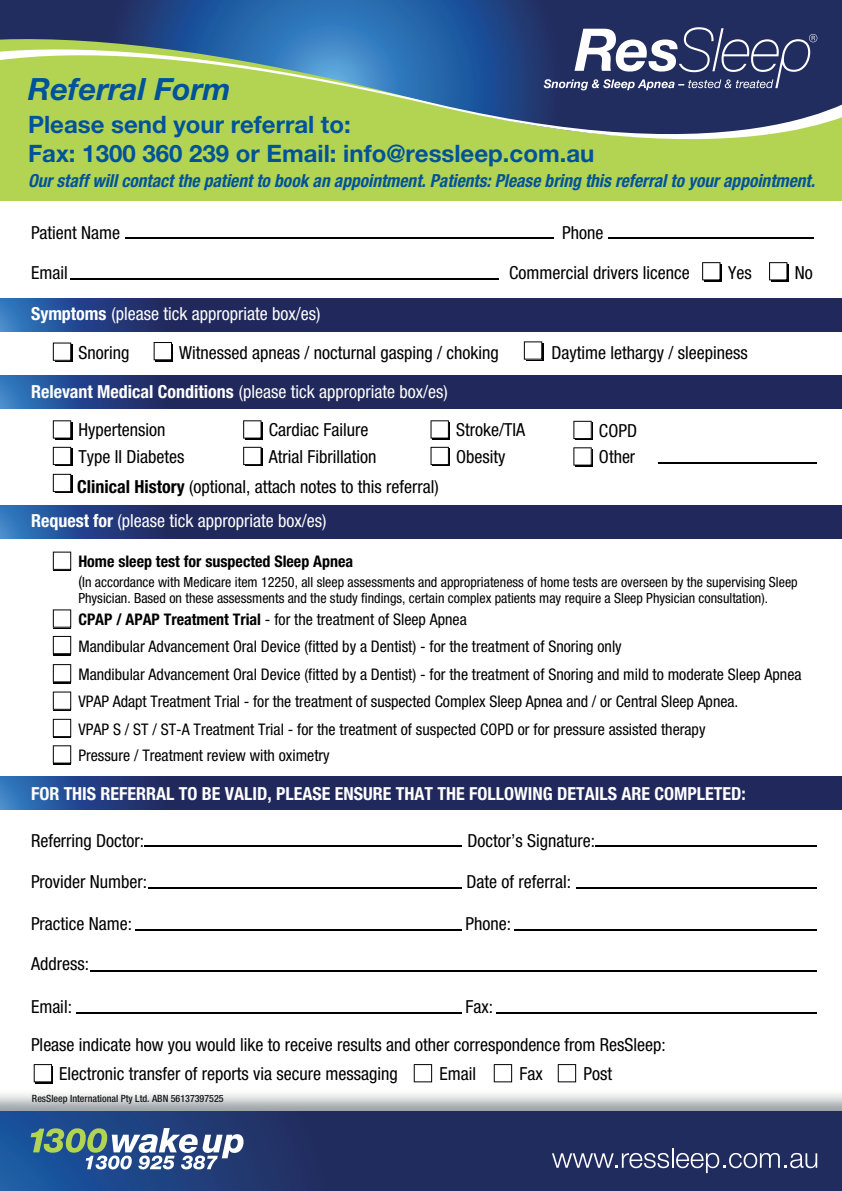
<style>
.page{position:relative;width:842px;height:1191px;background:#fff}
.page>*{position:absolute;margin:0;border:0;box-sizing:border-box;transform-origin:0 0}
.t1{font:italic 700 30.6px "Helvetica Neue";color:#00539b}
.t2{font:700 24px/28.8px "Helvetica Neue";color:#00539b}
.t3{font:condensed 18px/26.6px "Helvetica Neue";color:#000}
.t4{font:condensed 18px "Helvetica Neue";color:#fff}
.t5{font:italic 700 condensed 18px "Helvetica Neue";color:#00539b}
.t6{font:700 condensed 18px "Helvetica Neue";color:#fff}
.t7{font:condensed 16px/27.2px "Helvetica Neue";color:#000}
.t8{font:700 condensed 16px "Helvetica Neue";color:#000}
.t9{font:condensed 14px/16.8px "Helvetica Neue";color:#000}
.t10{font:500 condensed 10px "Helvetica Neue";color:#19181d}
.s1{font-weight:700}
.s2{font-size:16px}
</style>
<div class="page">
<div style="left:0;top:0;width:842px;height:201px;background:#b3d452"></div>
<svg style="left:0;top:1111px;width:842px;height:80px;background:#203268"></svg>
<svg style="left:552px;top:1147px;width:265px;height:26px;background:#475079"></svg>
<svg style="left:31px;top:1128px;width:213px;height:41px"></svg>
<svg style="left:0;top:0;width:842px;height:16px;background:#21417c"></svg>
<svg style="left:0;top:16px;width:842px;height:124px"></svg>
<div style="left:704px;top:264px;width:17px;height:17px;background:#000"></div>
<svg style="left:702px;top:262px;width:18px;height:18px"></svg>
<div style="left:771px;top:264px;width:17px;height:17px;background:#000"></div>
<svg style="left:769px;top:262px;width:18px;height:18px"></svg>
<div style="left:55px;top:344px;width:17px;height:18px;background:#000"></div>
<svg style="left:53px;top:342px;width:18px;height:19px"></svg>
<div style="left:55px;top:422px;width:17px;height:17px;background:#000"></div>
<svg style="left:53px;top:420px;width:18px;height:18px"></svg>
<div style="left:55px;top:476px;width:17px;height:17px;background:#000"></div>
<svg style="left:53px;top:474px;width:18px;height:18px"></svg>
<div style="left:55px;top:449px;width:17px;height:17px;background:#000"></div>
<svg style="left:53px;top:447px;width:18px;height:18px"></svg>
<div style="left:245px;top:422px;width:18px;height:17px;background:#000"></div>
<svg style="left:243px;top:420px;width:19px;height:18px"></svg>
<div style="left:245px;top:449px;width:18px;height:17px;background:#000"></div>
<svg style="left:243px;top:447px;width:19px;height:18px"></svg>
<div style="left:53px;top:553px;width:17px;height:18px;background:#000"></div>
<svg style="left:53px;top:551px;width:18px;height:19px"></svg>
<div style="left:53px;top:611px;width:17px;height:17px;background:#4f4f4f"></div>
<svg style="left:53px;top:609px;width:18px;height:18px"></svg>
<div style="left:53px;top:693px;width:17px;height:18px;background:#000"></div>
<svg style="left:53px;top:691px;width:18px;height:19px"></svg>
<div style="left:53px;top:721px;width:17px;height:17px;background:#000"></div>
<svg style="left:53px;top:719px;width:18px;height:18px"></svg>
<div style="left:53px;top:666px;width:17px;height:17px;background:#000"></div>
<svg style="left:53px;top:664px;width:18px;height:18px"></svg>
<div style="left:53px;top:638px;width:17px;height:17px;background:#000"></div>
<svg style="left:53px;top:636px;width:18px;height:18px"></svg>
<div style="left:53px;top:747px;width:17px;height:17px;background:#000"></div>
<svg style="left:53px;top:745px;width:18px;height:18px"></svg>
<div style="left:36px;top:1066px;width:17px;height:17px;background:#000"></div>
<svg style="left:34px;top:1064px;width:18px;height:18px"></svg>
<svg style="left:414px;top:1064px;width:18px;height:18px"></svg>
<svg style="left:494px;top:1064px;width:18px;height:18px"></svg>
<svg style="left:558px;top:1064px;width:18px;height:18px"></svg>
<div style="left:432px;top:422px;width:18px;height:17px;background:#000"></div>
<svg style="left:430px;top:420px;width:19px;height:18px"></svg>
<div style="left:432px;top:449px;width:18px;height:17px;background:#000"></div>
<svg style="left:430px;top:447px;width:19px;height:18px"></svg>
<div style="left:575px;top:423px;width:18px;height:17px;background:#000"></div>
<svg style="left:573px;top:421px;width:19px;height:18px"></svg>
<div style="left:575px;top:449px;width:18px;height:17px;background:#000"></div>
<svg style="left:573px;top:447px;width:19px;height:18px"></svg>
<div style="left:156px;top:344px;width:17px;height:17px;background:#000"></div>
<svg style="left:154px;top:342px;width:18px;height:18px"></svg>
<div style="left:526px;top:343px;width:17px;height:18px;background:#000"></div>
<svg style="left:524px;top:341px;width:18px;height:19px"></svg>
<hr style="left:125px;top:238px;width:429px;height:1px;background:#000">
<hr style="left:70px;top:278px;width:429px;height:1px;background:#000">
<hr style="left:144px;top:845px;width:318px;height:1px;background:#000">
<hr style="left:596px;top:845px;width:234px;height:1px;background:#000">
<hr style="left:148px;top:887px;width:314px;height:1px;background:#000">
<hr style="left:135px;top:929px;width:327px;height:1px;background:#000">
<hr style="left:514px;top:929px;width:313px;height:1px;background:#000">
<hr style="left:576px;top:887px;width:244px;height:1px;background:#000">
<hr style="left:90px;top:970px;width:727px;height:1px;background:#000">
<hr style="left:76px;top:1012px;width:385px;height:1px;background:#000">
<hr style="left:496px;top:1012px;width:323px;height:1px;background:#000">
<hr style="left:658px;top:462px;width:163px;height:2px;background:#000">
<hr style="left:608px;top:238px;width:206px;height:1px;background:#000">
<div style="left:817px;top:244px;width:16px;height:803px;background:#fff"></div>
<svg style="left:0;top:298px;width:842px;height:33px;background:#222e65"></svg>
<svg style="left:0;top:375px;width:842px;height:33px;background:#222e65"></svg>
<svg style="left:0;top:505px;width:842px;height:33px;background:#222e65"></svg>
<svg style="left:0;top:776px;width:842px;height:33px;background:#222e65"></svg>
<svg style="left:544px;top:27px;width:273px;height:69px;background:#4e577f"></svg>
<h1 class="t1" style="left:28px;top:70px;width:204px">Referral Form</h1>
<h2 class="t2" style="left:28px;top:109px;width:568px">Please send your referral to:<br>Fax: 1300 360 239 or Email: info@ressleep.com.au</h2>
<p class="t5" style="left:28px;top:170px;width:788px">Our staff will contact the patient to book an appointment. Patients: Please bring this referral to your appointment.</p>
<p class="t3" style="left:31px;top:219px;width:91px">Patient Name</p>
<p class="t3" style="left:31px;top:259px;width:38px">Email</p>
<p class="t3" style="left:509px;top:259px;width:182px">Commercial drivers licence</p>
<p class="t3" style="left:562px;top:219px;width:43px">Phone</p>
<p class="t4" style="left:31px;top:303px;width:291px"><span class="s1">Symptoms</span> (please tick appropriate box/es)</p>
<p class="t3" style="left:728px;top:259px;width:25px">Yes</p>
<p class="t3" style="left:795px;top:259px;width:19px">No</p>
<p class="t3" style="left:78px;top:339px;width:52px">Snoring</p>
<p class="t3" style="left:179px;top:339px;width:321px">Witnessed apneas / nocturnal gasping / choking</p>
<p class="t3" style="left:551px;top:339px;width:198px">Daytime lethargy / sleepiness</p>
<p class="t4" style="left:31px;top:381px;width:418px"><span class="s1">Relevant Medical Conditions</span> (please tick appropriate box/es)</p>
<p class="t3" style="left:78px;top:416px;width:107px">Hypertension<br>Type II Diabetes</p>
<p class="t3" style="left:269px;top:416px;width:109px">Cardiac Failure<br>Atrial Fibrillation</p>
<p class="t3" style="left:77px;top:473px;width:363px"><span class="s1">Clinical History</span> (optional, attach notes to this referral)</p>
<p class="t4" style="left:31px;top:510px;width:297px"><span class="s1">Request for</span> (please tick appropriate box/es)</p>
<p class="t3" style="left:456px;top:416px;width:70px">Stroke/TIA<br>Obesity</p>
<p class="t3" style="left:599px;top:417px;width:40px">COPD<br>Other</p>
<p class="t8" style="left:78px;top:552px;width:276px">Home sleep test for suspected Sleep Apnea</p>
<p class="t9" style="left:78px;top:573px;width:721px"><span class="s2">(</span>In accordance with Medicare item 12250, all sleep assessments and appropriateness of home tests are overseen by the supervising Sleep<br>Physician. Based on these assessments and the study findings, certain complex patients may require a Sleep Physician consultation).</p>
<p class="t7" style="left:78px;top:606px;width:390px"><span class="s1">CPAP / APAP Treatment Trial</span> - for the treatment of Sleep Apnea</p>
<p class="t7" style="left:78px;top:632px;width:545px">Mandibular Advancement Oral Device (fitted by a Dentist) - for the treatment of Snoring only</p>
<p class="t7" style="left:78px;top:660px;width:725px">Mandibular Advancement Oral Device (fitted by a Dentist) - for the treatment of Snoring and mild to moderate Sleep Apnea</p>
<p class="t7" style="left:78px;top:688px;width:661px">VPAP Adapt Treatment Trial - for the treatment of suspected Complex Sleep Apnea and / or Central Sleep Apnea.<br>VPAP S / ST / ST-A Treatment Trial - for the treatment of suspected COPD or for pressure assisted therapy</p>
<p class="t7" style="left:78px;top:742px;width:253px">Pressure / Treatment review with oximetry</p>
<p class="t6" style="left:31px;top:782px;width:716px">FOR THIS REFERRAL TO BE VALID, PLEASE ENSURE THAT THE FOLLOWING DETAILS ARE COMPLETED:</p>
<p class="t3" style="left:31px;top:827px;width:115px">Referring Doctor:</p>
<p class="t3" style="left:31px;top:868px;width:118px">Provider Number:</p>
<p class="t3" style="left:31px;top:910px;width:103px">Practice Name:</p>
<p class="t3" style="left:31px;top:950px;width:59px">Address:</p>
<p class="t3" style="left:31px;top:993px;width:42px">Email:</p>
<p class="t3" style="left:467px;top:826px;width:129px">Doctor’s Signature:</p>
<p class="t3" style="left:466px;top:868px;width:106px">Date of referral:</p>
<p class="t3" style="left:465px;top:910px;width:47px">Phone:</p>
<p class="t3" style="left:465px;top:993px;width:29px">Fax:</p>
<p class="t3" style="left:31px;top:1031px;width:636px">Please indicate how you would like to receive results and other correspondence from ResSleep:</p>
<p class="t3" style="left:59px;top:1060px;width:340px">Electronic transfer of reports via secure messaging</p>
<p class="t3" style="left:439px;top:1060px;width:38px">Email</p>
<p class="t3" style="left:519px;top:1060px;width:25px">Fax</p>
<p class="t3" style="left:583px;top:1060px;width:30px">Post</p>
<p class="t10" style="left:32px;top:1092px;width:193px">ResSleep International Pty Ltd. ABN 56137397525</p>
</div>
